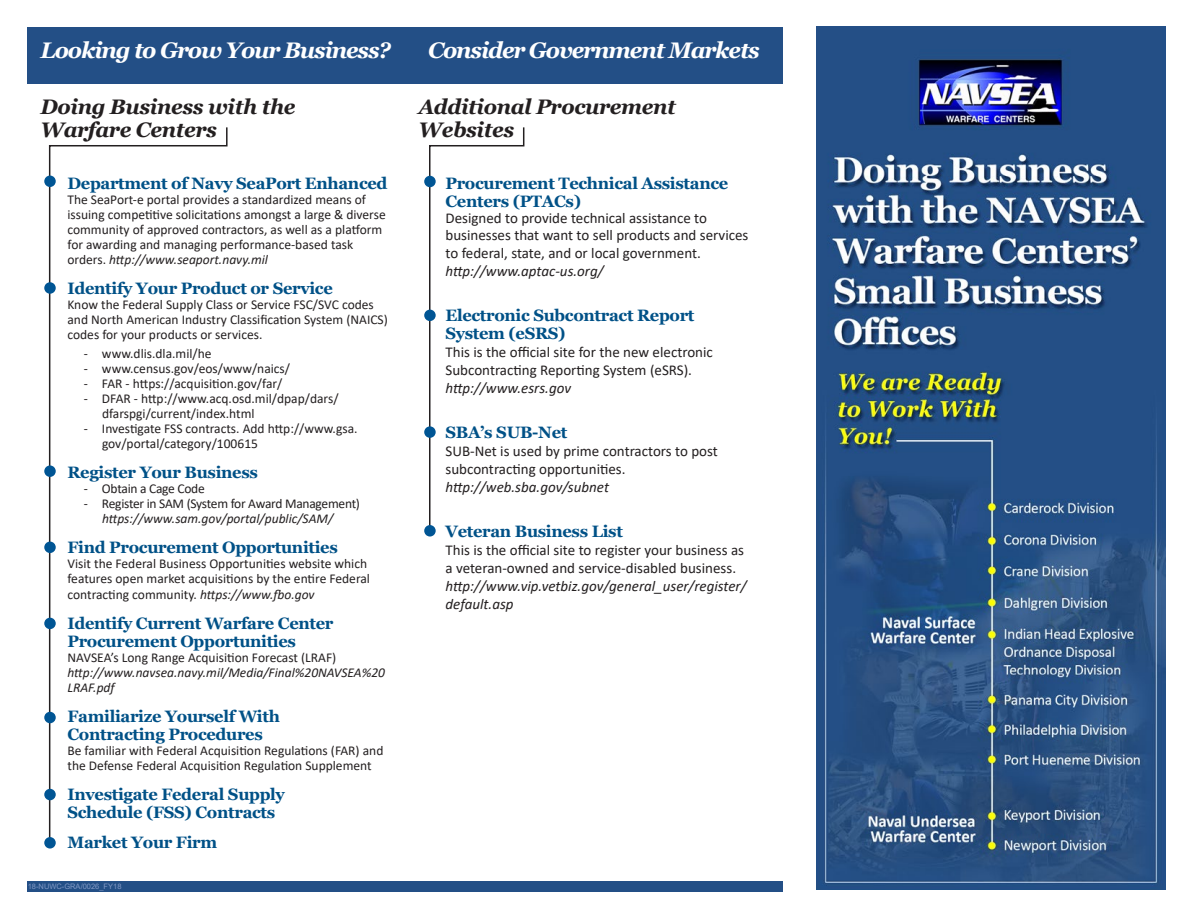
<style>
.page{position:relative;width:1188px;height:918px;background:#fff}
.page>*{position:absolute;margin:0;border:0;box-sizing:border-box;transform-origin:0 0}
.t1{font:italic 700 22.5px "Georgia";letter-spacing:-.05em;color:#fff}
.t2{font:italic 700 21px/22.5px "Georgia";letter-spacing:-.02em;color:#231f20}
.t3{font:700 16.5px/18px "Georgia";letter-spacing:-.02em;color:#005187}
.t4{font:15px/18px "Calibri";color:#231f20}
.t5{font:italic 15px "Calibri";color:#231f20}
.t6{font:13.5px/15px "Calibri";color:#231f20}
.t7{font:italic 13.5px/15px "Calibri";color:#231f20}
.t8{font:13.5px "Calibri";letter-spacing:-.02em;color:#231f20}
.t9{font:7.5px "Arial";color:#839ac6}
.s1{font-style:italic}
</style>
<div class="page">
<div style="left:27px;top:27px;width:756px;height:56px;background:#234f86"></div>
<svg style="left:48px;top:127px;width:180px;height:719px"></svg>
<svg style="left:428px;top:127px;width:97px;height:402px"></svg>
<div style="left:44px;top:176px;width:12px;height:11px;background:#005594;border-radius:50%"></div>
<div style="left:44px;top:282px;width:12px;height:12px;background:#005594;border-radius:50%"></div>
<div style="left:44px;top:465px;width:12px;height:12px;background:#005594;border-radius:50%"></div>
<div style="left:44px;top:542px;width:12px;height:11px;background:#005594;border-radius:50%"></div>
<div style="left:44px;top:618px;width:12px;height:11px;background:#005594;border-radius:50%"></div>
<div style="left:44px;top:712px;width:12px;height:11px;background:#005594;border-radius:50%"></div>
<div style="left:44px;top:837px;width:12px;height:12px;background:#005594;border-radius:50%"></div>
<div style="left:44px;top:789px;width:12px;height:11px;background:#005594;border-radius:50%"></div>
<div style="left:424px;top:176px;width:12px;height:11px;background:#005594;border-radius:50%"></div>
<div style="left:424px;top:310px;width:12px;height:11px;background:#005594;border-radius:50%"></div>
<div style="left:424px;top:426px;width:12px;height:12px;background:#005594;border-radius:50%"></div>
<div style="left:424px;top:525px;width:12px;height:12px;background:#005594;border-radius:50%"></div>
<img style="left:817px;top:27px;width:349px;height:862px">
<div style="left:27px;top:881px;width:756px;height:11px;background:#234f86"></div>
<p class="t1" style="left:40px;top:36px;width:352px">Looking to Grow Your Business?</p>
<p class="t1" style="left:428px;top:36px;width:333px">Consider Government Markets</p>
<p class="t2" style="left:40px;top:96px;width:257px">Doing Business with the<br>Warfare Centers</p>
<p class="t3" style="left:68px;top:174px;width:322px">Department of Navy SeaPort Enhanced</p>
<p class="t6" style="left:68px;top:191px;width:320px">The SeaPort-e portal provides a standardized means of issuing competitive solicitations amongst a large &amp; diverse community of approved contractors, as well as a platform for awarding and managing performance-based task orders. <span class="s1">http://www.seaport.navy.mil</span></p>
<p class="t3" style="left:68px;top:279px;width:267px">Identify Your Product or Service</p>
<p class="t6" style="left:68px;top:296px;width:322px">Know the Federal Supply Class or Service FSC/SVC codes and North American Industry Classification System (NAICS) codes for your products or services.</p>
<p class="t6" style="left:84px;top:346px;width:129px">- www.dlis.dla.mil/he</p>
<p class="t6" style="left:84px;top:361px;width:208px">- www.census.gov/eos/www/naics/</p>
<p class="t6" style="left:84px;top:376px;width:200px">- FAR - https://acquisition.gov/far/</p>
<p class="t6" style="left:102px;top:391px;width:238px;text-indent:-18px">- DFAR - http://www.acq.osd.mil/dpap/dars/ dfarspgi/current/index.html</p>
<p class="t6" style="left:102px;top:421px;width:257px;text-indent:-18px">- Investigate FSS contracts. Add http://www.gsa. gov/portal/category/100615</p>
<p class="t3" style="left:68px;top:463px;width:192px">Register Your Business</p>
<p class="t8" style="left:84px;top:479px;width:122px">- Obtain a Cage Code</p>
<p class="t8" style="left:84px;top:494px;width:278px">- Register in SAM (System for Award Management)</p>
<p class="t7" style="left:102px;top:511px;width:233px">https://www.sam.gov/portal/public/SAM/</p>
<p class="t3" style="left:68px;top:538px;width:272px">Find Procurement Opportunities</p>
<p class="t6" style="left:68px;top:555px;width:304px;line-height:15.6px">Visit the Federal Business Opportunities website which features open market acquisitions by the entire Federal contracting community. <span class="s1">https://www.fbo.gov</span></p>
<p class="t3" style="left:68px;top:615px;width:267px">Identify Current Warfare Center<br>Procurement Opportunities</p>
<p class="t6" style="left:68px;top:650px;width:270px">NAVSEA’s Long Range Acquisition Forecast (LRAF)</p>
<p class="t7" style="left:68px;top:665px;width:319px">http://www.navsea.navy.mil/Media/Final%20NAVSEA%20<br>LRAF.pdf</p>
<p class="t3" style="left:68px;top:708px;width:214px">Familiarize Yourself With<br>Contracting Procedures</p>
<p class="t6" style="left:68px;top:743px;width:317px">Be familiar with Federal Acquisition Regulations (FAR) and the Defense Federal Acquisition Regulation Supplement</p>
<p class="t3" style="left:68px;top:786px;width:219px">Investigate Federal Supply</p>
<p class="t3" style="left:68px;top:804px;width:209px">Schedule (FSS) Contracts</p>
<p class="t3" style="left:68px;top:834px;width:151px">Market Your Firm</p>
<p class="t9" style="left:28px;top:881px;width:95px">18-NUWC-GRA/0026_FY18</p>
<p class="t2" style="left:418px;top:96px;width:259px">Additional Procurement<br>Websites</p>
<p class="t3" style="left:446px;top:174px;width:284px">Procurement Technical Assistance<br>Centers (PTACs)</p>
<p class="t4" style="left:446px;top:209px;width:263px">Designed to provide technical assistance to</p>
<p class="t4" style="left:446px;top:225px;width:305px">businesses that want to sell products and services</p>
<p class="t4" style="left:446px;top:243px;width:257px">to federal, state, and or local government.</p>
<p class="t5" style="left:446px;top:260px;width:160px">http://www.aptac-us.org/</p>
<p class="t3" style="left:446px;top:306px;width:251px">Electronic Subcontract Report<br>System (eSRS)</p>
<p class="t4" style="left:446px;top:342px;width:269px">This is the official site for the new electronic</p>
<p class="t4" style="left:446px;top:360px;width:248px">Subcontracting Reporting System (eSRS).</p>
<p class="t5" style="left:446px;top:377px;width:127px">http://www.esrs.gov</p>
<p class="t3" style="left:446px;top:423px;width:123px">SBA’s SUB-Net</p>
<p class="t4" style="left:446px;top:441px;width:274px">SUB-Net is used by prime contractors to post subcontracting opportunities.</p>
<p class="t5" style="left:446px;top:476px;width:165px">http://web.sba.gov/subnet</p>
<p class="t3" style="left:446px;top:522px;width:179px">Veteran Business List</p>
<p class="t4" style="left:446px;top:540px;width:300px">This is the official site to register your business as</p>
<p class="t4" style="left:446px;top:558px;width:292px">a veteran-owned and service-disabled business.</p>
<p class="t5" style="left:446px;top:575px;width:303px">http://www.vip.vetbiz.gov/general_user/register/</p>
<p class="t5" style="left:446px;top:593px;width:70px">default.asp</p>
</div>
